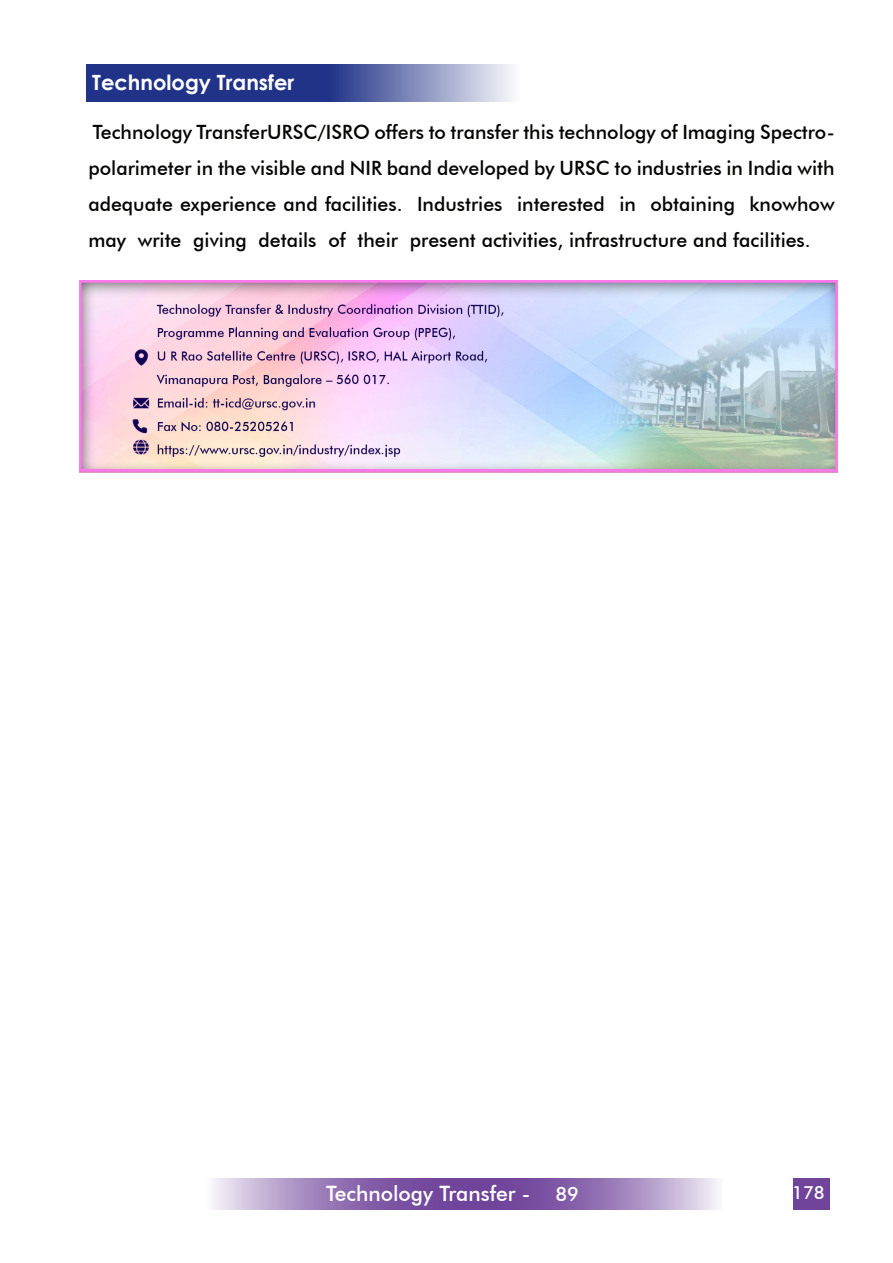
<style>
.page{position:relative;width:893px;height:1263px;background:#fff}
.page>*{position:absolute;margin:0;border:0;box-sizing:border-box;transform-origin:0 0}
.t1{font:500 21.15px "Futura BT";color:#fff}
.t2{font:700 21px "Century Gothic";color:#fff}
.Book_Font{font:500 19.65px/36px "Futura BT";color:#040503;text-align:justify}
.Book_Font_Bullets{font:500 19.65px "Futura BT";color:#fff}
.PageNum{font:500 18.15px "Futura BT";color:#fff}
</style>
<div class="page">
<svg style="left:212px;top:1178px;width:506px;height:31px;background:#9c7db9"></svg>
<div style="left:793px;top:1178px;width:36px;height:31px;background:#70449b"></div>
<svg style="left:86px;top:64px;width:427px;height:38px;background:#4e5ca0"></svg>
<img style="left:80px;top:280px;width:758px;height:193px">
<p class="t2" style="left:92px;top:66px;width:204px">Technology Transfer</p>
<p class="Book_Font" style="left:88px;top:114px;width:748px">Technology TransferURSC/ISRO offers to transfer this technology of Imaging Spectro&shy;polarimeter in the visible and NIR band developed by URSC to industries in India with adequate experience and facilities. Industries interested in obtaining knowhow may write giving details of their present activities, infrastructure and facilities.</p>
<p class="t1" style="left:326px;top:1181px;width:206px">Technology Transfer -</p>
<p class="Book_Font_Bullets" style="left:555px;top:1182px;width:25px">89</p>
<p class="PageNum" style="left:792px;top:1181px;width:34px">178</p>
</div>
